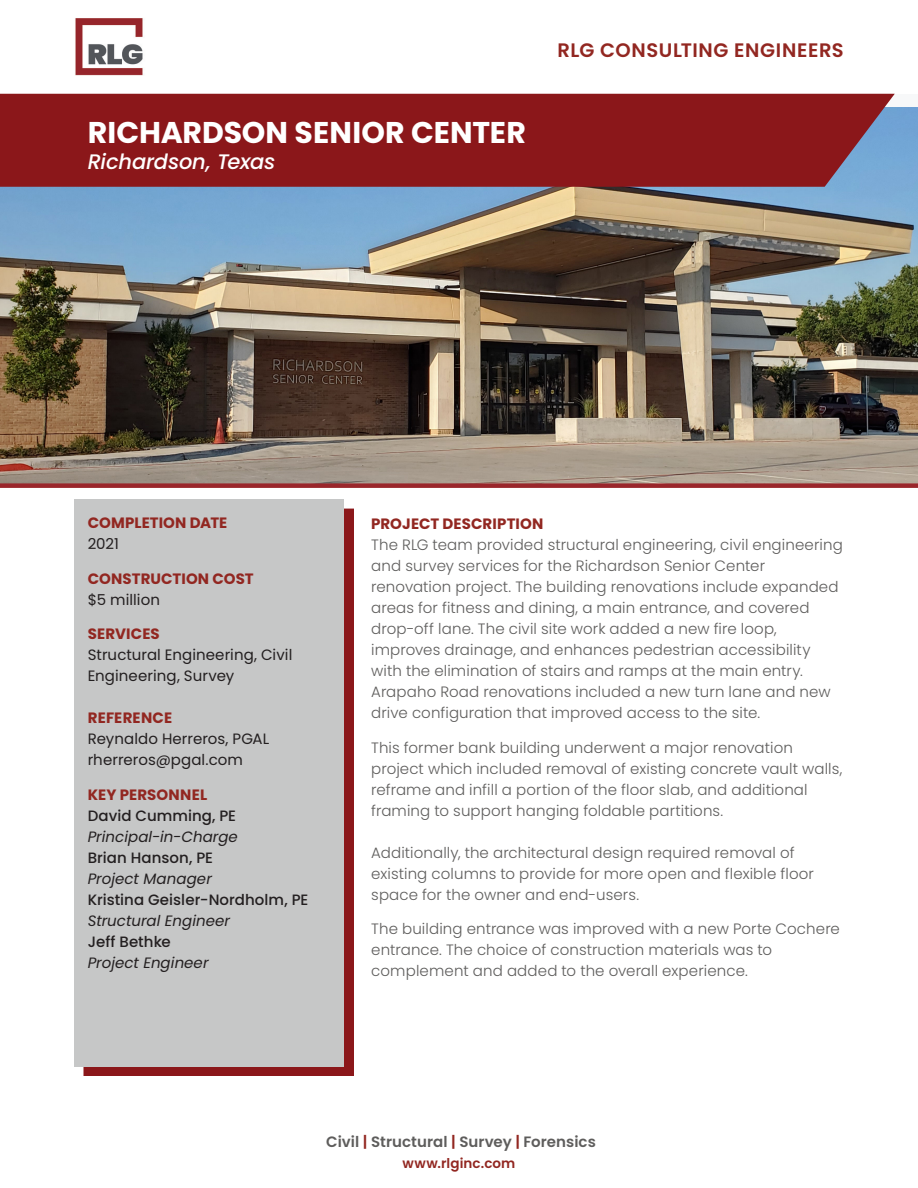
<style>
.page{position:relative;width:918px;height:1188px;background:#fff}
.page>*{position:absolute;margin:0;border:0;box-sizing:border-box;transform-origin:0 0}
.t1{font:700 30px "Poppins";color:#fff}
.t2{font:italic 500 21px "Poppins";letter-spacing:-.005em;color:#fff}
.t3{font:600 19.5px "Poppins";letter-spacing:.03em;color:#922721}
.t4{font:300 15px/21px "Poppins";letter-spacing:.01em;color:#5e5d5c}
.t5{font:15px/21px "Poppins";letter-spacing:.005em;color:#231f20}
.t6{font:700 15px "Poppins";letter-spacing:.005em;color:#922721}
.t7{font:500 15px "Poppins";color:#231f20}
.t8{font:italic 15px "Poppins";letter-spacing:.005em;color:#231f20}
.t9{font:600 15px "Poppins";color:#5e5d5c}
.t10{font:600 13.5px "Poppins";letter-spacing:.01em;color:#922721}
.s1{color:#922721}
</style>
<div class="page">
<img style="left:0;top:107px;width:918px;height:376px">
<div style="left:0;top:94px;width:895px;height:93px;background:#8b171a"></div>
<div style="left:84px;top:509px;width:270px;height:567px;background:#8b171a"></div>
<div style="left:74px;top:499px;width:270px;height:567px;background:#c6c7c7"></div>
<div style="left:0;top:483px;width:918px;height:5px;background:#9a262b"></div>
<img style="left:75px;top:18px;width:68px;height:58px">
<h1 class="t1" style="left:88px;top:115px;width:440px">RICHARDSON SENIOR CENTER</h1>
<h2 class="t2" style="left:88px;top:149px;width:189px">Richardson, Texas</h2>
<h3 class="t3" style="left:557px;top:39px;width:288px">RLG CONSULTING ENGINEERS</h3>
<p class="t6" style="left:88px;top:514px;width:141px">COMPLETION DATE</p>
<p class="t5" style="left:88px;top:534px;width:33px">2021</p>
<p class="t6" style="left:88px;top:570px;width:168px">CONSTRUCTION COST</p>
<p class="t5" style="left:88px;top:589px;width:74px">$5 million</p>
<p class="t6" style="left:88px;top:625px;width:74px">SERVICES</p>
<p class="t5" style="left:88px;top:645px;width:206px">Structural Engineering, Civil<br>Engineering, Survey</p>
<p class="t6" style="left:88px;top:709px;width:86px">REFERENCE</p>
<p class="t5" style="left:88px;top:729px;width:183px">Reynaldo Herreros, PGAL rherreros@pgal.com</p>
<p class="t6" style="left:88px;top:786px;width:121px">KEY PERSONNEL</p>
<p class="t7" style="left:88px;top:807px;width:150px">David Cumming, PE</p>
<p class="t8" style="left:88px;top:828px;width:152px">Principal-in-Charge</p>
<p class="t7" style="left:88px;top:849px;width:127px">Brian Hanson, PE</p>
<p class="t8" style="left:88px;top:870px;width:126px">Project Manager</p>
<p class="t7" style="left:88px;top:891px;width:222px">Kristina Geisler-Nordholm, PE</p>
<p class="t8" style="left:88px;top:912px;width:144px">Structural Engineer</p>
<p class="t7" style="left:88px;top:933px;width:85px">Jeff Bethke</p>
<p class="t8" style="left:88px;top:954px;width:122px">Project Engineer</p>
<p class="t6" style="left:371px;top:515px;width:174px">PROJECT DESCRIPTION</p>
<p class="t4" style="left:371px;top:534px;width:473px">The RLG team provided structural engineering, civil engineering and survey services for the Richardson Senior Center renovation project. The building renovations include expanded areas for fitness and dining, a main entrance, and covered drop-off lane. The civil site work added a new fire loop, improves drainage, and enhances pedestrian accessibility with the elimination of stairs and ramps at the main entry.<br>Arapaho Road renovations included a new turn lane and new drive configuration that improved access to the site.</p>
<p class="t4" style="left:371px;top:737px;width:473px">This former bank building underwent a major renovation project which included removal of existing concrete vault walls, reframe and infill a portion of the floor slab, and additional framing to support hanging foldable partitions.</p>
<p class="t4" style="left:371px;top:842px;width:444px">Additionally, the architectural design required removal of existing columns to provide for more open and flexible floor space for the owner and end-users.</p>
<p class="t4" style="left:371px;top:918px;width:470px">The building entrance was improved with a new Porte Cochere entrance. The choice of construction materials was to complement and added to the overall experience.</p>
<p class="t9" style="left:326px;top:1133px;width:271px">Civil <span class="s1">|</span> Structural <span class="s1">|</span> Survey <span class="s1">|</span> Forensics</p>
<p class="t10" style="left:403px;top:1155px;width:114px">www.rlginc.com</p>
</div>
